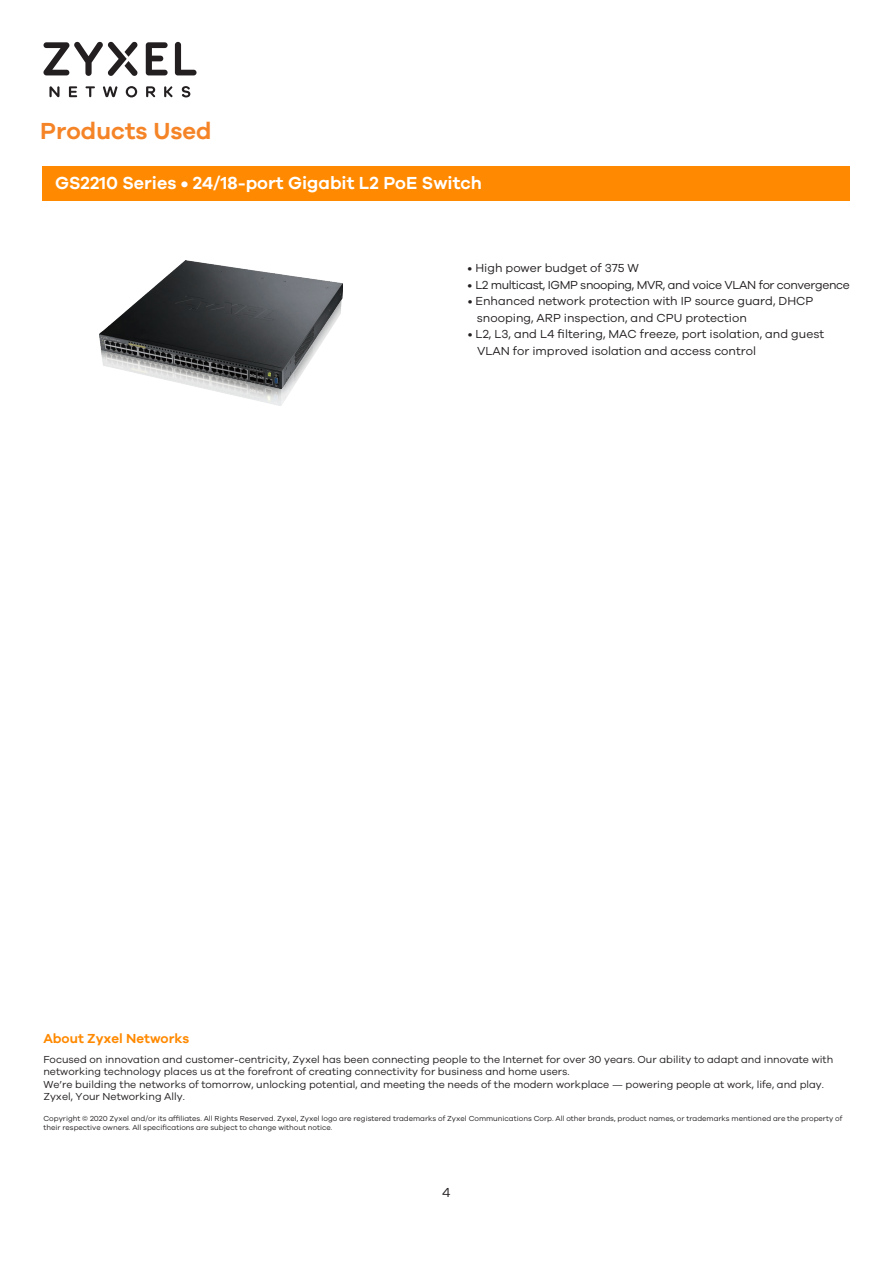
<style>
.page{position:relative;width:893px;height:1263px;background:#fff}
.page>*{position:absolute;margin:0;border:0;box-sizing:border-box;transform-origin:0 0}
.t1{font:600 24px "Galano Grotesque";color:#f58427}
.t2{font:600 18px "Galano Grotesque";color:#fff}
.t3{font:600 13.5px "Galano Grotesque";color:#ff8900}
.t4{font:13.5px "Galano Grotesque";color:#231f20}
.t5{font:12px/16.5px "Galano Grotesque";color:#231f20}
.t6{font:12px "Galano Grotesque";letter-spacing:-.03em;color:#231f20}
.t7{font:10.5px/12.6px "Galano Grotesque";color:#231f20}
.t8{font:7.5px/9px "Galano Grotesque";color:#231f20}
</style>
<div class="page">
<div style="left:42px;top:166px;width:808px;height:34px;background:#ff8900"></div>
<svg style="left:49px;top:86px;width:11px;height:11px"></svg>
<svg style="left:69px;top:86px;width:8px;height:11px"></svg>
<svg style="left:86px;top:86px;width:9px;height:11px"></svg>
<svg style="left:103px;top:86px;width:15px;height:11px"></svg>
<svg style="left:126px;top:86px;width:11px;height:11px"></svg>
<svg style="left:164px;top:86px;width:9px;height:11px"></svg>
<svg style="left:182px;top:86px;width:8px;height:11px"></svg>
<svg style="left:146px;top:86px;width:9px;height:11px"></svg>
<svg style="left:175px;top:42px;width:22px;height:33px"></svg>
<svg style="left:146px;top:42px;width:22px;height:33px"></svg>
<svg style="left:43px;top:41px;width:95px;height:35px"></svg>
<img style="left:207px;top:283px;width:136px;height:123px">
<img style="left:99px;top:260px;width:243px;height:129px">
<h1 class="t1" style="left:40px;top:116px;width:173px">Products Used</h1>
<h2 class="t2" style="left:55px;top:172px;width:428px">GS2210 Series • 24/18-port Gigabit L2 PoE Switch</h2>
<p class="t5" style="left:468px;top:260px;width:173px">• High power budget of 375 W</p>
<p class="t6" style="left:468px;top:278px;width:384px">• L2 multicast, IGMP snooping, MVR, and voice VLAN for convergence</p>
<p class="t5" style="left:477px;top:293px;width:338px;text-indent:-9px">• Enhanced network protection with IP source guard, DHCP snooping, ARP inspection, and CPU protection</p>
<p class="t5" style="left:477px;top:326px;width:349px;text-indent:-9px">• L2, L3, and L4 filtering, MAC freeze, port isolation, and guest<br>VLAN for improved isolation and access control</p>
<p class="t3" style="left:43px;top:1030px;width:147px">About Zyxel Networks</p>
<p class="t7" style="left:43px;top:1052px;width:791px">Focused on innovation and customer-centricity, Zyxel has been connecting people to the Internet for over 30 years. Our ability to adapt and innovate with networking technology places us at the forefront of creating connectivity for business and home users.<br>We’re building the networks of tomorrow, unlocking potential, and meeting the needs of the modern workplace — powering people at work, life, and play.<br>Zyxel, Your Networking Ally.</p>
<p class="t8" style="left:43px;top:1113px;width:800px">Copyright © 2020 Zyxel and/or its affiliates. All Rights Reserved. Zyxel, Zyxel logo are registered trademarks of Zyxel Communications Corp. All other brands, product names, or trademarks mentioned are the property of their respective owners. All specifications are subject to change without notice.</p>
<p class="t4" style="left:442px;top:1185px;width:10px">4</p>
</div>
